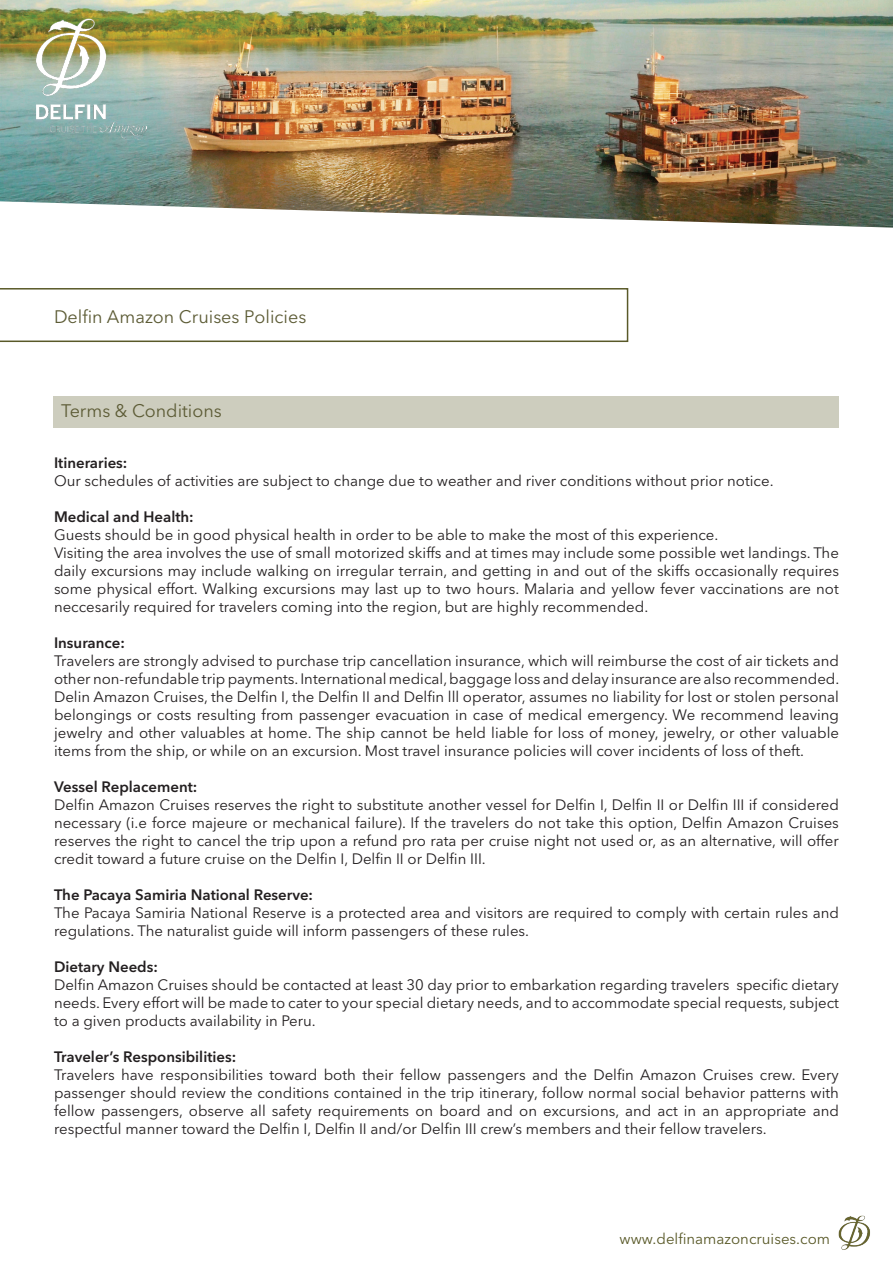
<style>
.page{position:relative;width:893px;height:1263px;background:#fff}
.page>*{position:absolute;margin:0;border:0;box-sizing:border-box;transform-origin:0 0}
.t1{font:18px "Avenir Next LT Pro";color:#5d5c36}
.t2{font:15px/18px "Avenir Next LT Pro";color:#231f20;text-align:justify}
.t3{font:600 15px "Avenir Next LT Pro";color:#231f20}
.t4{font:15px "Avenir Next LT Pro";color:#595928}
</style>
<div class="page">
<img style="left:838px;top:1215px;width:32px;height:35px">
<div style="left:54px;top:396px;width:785px;height:32px;background:#cdcdbe"></div>
<img style="left:0;top:0;width:893px;height:228px">
<img style="left:36px;top:19px;width:110px;height:121px">
<svg style="left:0;top:288px;width:628px;height:54px"></svg>
<p class="t1" style="left:54px;top:306px;width:254px">Delfin Amazon Cruises Policies</p>
<p class="t1" style="left:61px;top:400px;width:162px">Terms &amp; Conditions</p>
<p class="t3" style="left:54px;top:454px;width:75px">Itineraries:</p>
<p class="t2" style="left:54px;top:472px;width:721px">Our schedules of activities are subject to change due to weather and river conditions without prior notice.</p>
<p class="t3" style="left:54px;top:508px;width:141px">Medical and Health:</p>
<p class="t2" style="left:54px;top:526px;width:786px;text-align:left">Guests should be in good physical health in order to be able to make the most of this experience.<br>Visiting the area involves the use of small motorized skiffs and at times may include some possible wet landings. The daily excursions may include walking on irregular terrain, and getting in and out of the skiffs occasionally requires some physical effort. Walking excursions may last up to two hours. Malaria and yellow fever vaccinations are not neccesarily required for travelers coming into the region, but are highly recommended.</p>
<p class="t3" style="left:54px;top:634px;width:73px">Insurance:</p>
<p class="t2" style="left:54px;top:652px;width:787px">Travelers are strongly advised to purchase trip cancellation insurance, which will reimburse the cost of air tickets and other non-refundable trip payments. International medical, baggage loss and delay insurance are also recommended.<br>Delin Amazon Cruises, the Delfin I, the Delfin II and Delfin lll operator, assumes no liability for lost or stolen personal belongings or costs resulting from passenger evacuation in case of medical emergency. We recommend leaving jewelry and other valuables at home. The ship cannot be held liable for loss of money, jewelry, or other valuable items from the ship, or while on an excursion. Most travel insurance policies will cover incidents of loss of theft.</p>
<p class="t3" style="left:54px;top:778px;width:145px">Vessel Replacement:</p>
<p class="t2" style="left:54px;top:796px;width:786px">Delfin Amazon Cruises reserves the right to substitute another vessel for Delfin I, Delfin II or Delfin III if considered necessary (i.e force majeure or mechanical failure). If the travelers do not take this option, Delfin Amazon Cruises reserves the right to cancel the trip upon a refund pro rata per cruise night not used or, as an alternative, will offer credit toward a future cruise on the Delfin I, Delfin II or Delfin III.</p>
<p class="t3" style="left:54px;top:886px;width:261px">The Pacaya Samiria National Reserve:</p>
<p class="t2" style="left:54px;top:904px;width:786px">The Pacaya Samiria National Reserve is a protected area and visitors are required to comply with certain rules and regulations. The naturalist guide will inform passengers of these rules.</p>
<p class="t3" style="left:54px;top:958px;width:105px">Dietary Needs:</p>
<p class="t2" style="left:54px;top:976px;width:786px">Delfin Amazon Cruises should be contacted at least 30 day prior to embarkation regarding travelers specific dietary needs. Every effort will be made to cater to your special dietary needs, and to accommodate special requests, subject to a given products availability in Peru.</p>
<p class="t3" style="left:54px;top:1048px;width:184px">Traveler’s Responsibilities:</p>
<p class="t2" style="left:54px;top:1066px;width:786px">Travelers have responsibilities toward both their fellow passengers and the Delfin Amazon Cruises crew. Every passenger should review the conditions contained in the trip itinerary, follow normal social behavior patterns with fellow passengers, observe all safety requirements on board and on excursions, and act in an appropriate and respectful manner toward the Delfin I, Delfin II and/or Delfin III crew’s members and their fellow travelers.</p>
<p class="t4" style="left:619px;top:1230px;width:212px">www.delfinamazoncruises.com</p>
</div>
